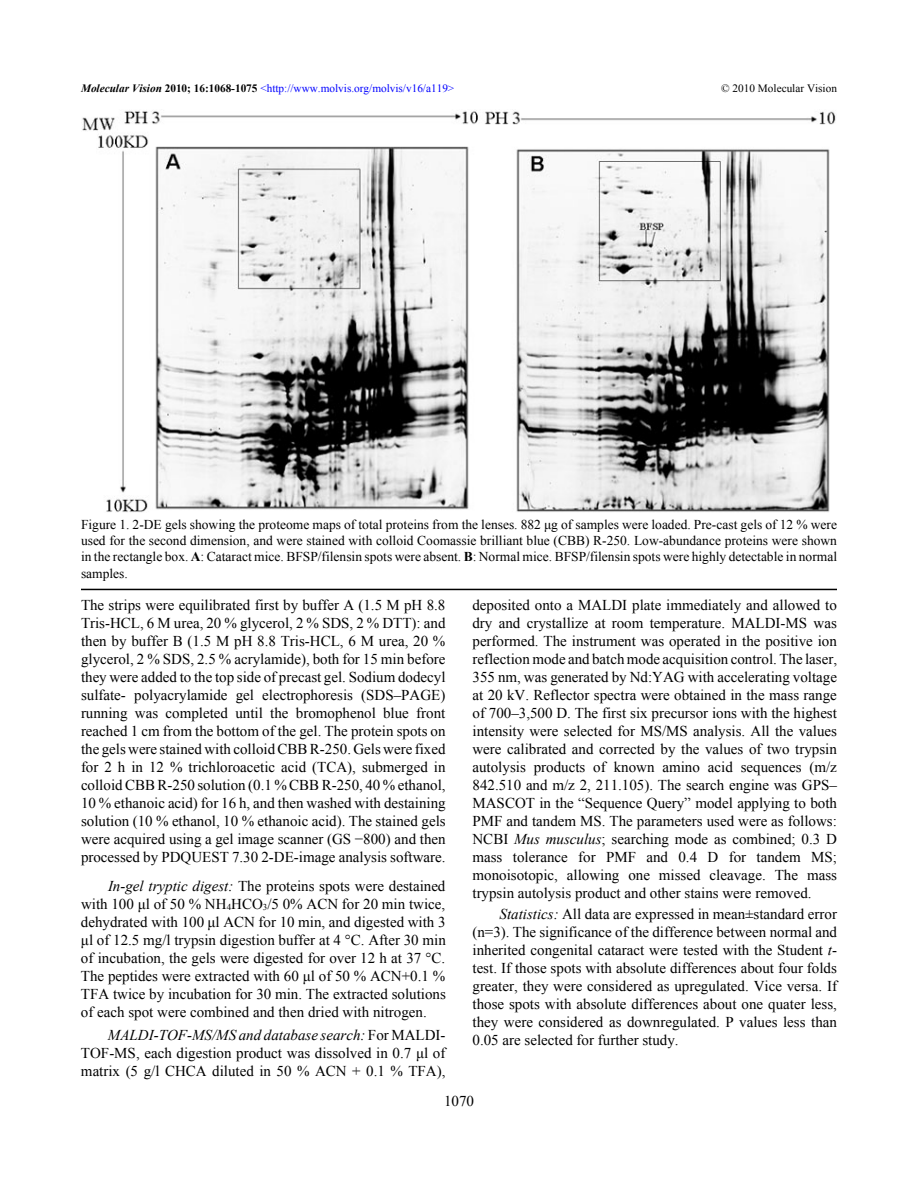
<style>
.page{position:relative;width:918px;height:1188px;background:#fff}
.page>*{position:absolute;margin:0;border:0;box-sizing:border-box;transform-origin:0 0}
.t1{font:15px/18px "Times New Roman";color:#000;text-align:justify}
.t2{font:13.5px/16.2px "Times New Roman";color:#000;text-align:justify}
.t3{font:11.25px "Times New Roman";color:#00f}
.t4{font:11.25px "Times New Roman";color:#000}
.s1{font-weight:700;font-style:italic;color:#000}
.s2{font-weight:700;color:#000}
.s3{font-weight:700}
.s4{font-style:italic}
.s5{font-size:9px}
</style>
<div class="page">
<img style="left:82px;top:110px;width:754px;height:402px">
<hr style="left:81px;top:589px;width:756px;height:1px;background:#000">
<p class="t3" style="left:81px;top:80px;width:375px"><span class="s1">Molecular Vision</span> <span class="s2">2010; 16:1068-1075</span> &lt;http://www.molvis.org/molvis/v16/a119&gt;</p>
<p class="t4" style="left:721px;top:80px;width:117px">© 2010 Molecular Vision</p>
<p class="t2" style="left:81px;top:516px;width:758px">Figure 1. 2-DE gels showing the proteome maps of total proteins from the lenses. 882 μg of samples were loaded. Pre-cast gels of 12 % were used for the second dimension, and were stained with colloid Coomassie brilliant blue (CBB) R-250. Low-abundance proteins were shown in the rectangle box. <span class="s3">A</span>: Cataract mice. BFSP/filensin spots were absent. <span class="s3">B</span>: Normal mice. BFSP/filensin spots were highly detectable in normal samples.</p>
<p class="t1" style="left:81px;top:596px;width:366px">The strips were equilibrated first by buffer A (1.5 M pH 8.8<br>Tris-HCL, 6 M urea, 20 % glycerol, 2 % SDS, 2 % DTT): and then by buffer B (1.5 M pH 8.8 Tris-HCL, 6 M urea, 20 % glycerol, 2 % SDS, 2.5 % acrylamide), both for 15 min before they were added to the top side of precast gel. Sodium dodecyl sulfate- polyacrylamide gel electrophoresis (SDS–PAGE) running was completed until the bromophenol blue front reached 1 cm from the bottom of the gel. The protein spots on the gels were stained with colloid CBB R-250. Gels were fixed for 2 h in 12 % trichloroacetic acid (TCA), submerged in colloid CBB R-250 solution (0.1 % CBB R-250, 40 % ethanol, 10 % ethanoic acid) for 16 h, and then washed with destaining solution (10 % ethanol, 10 % ethanoic acid). The stained gels were acquired using a gel image scanner (GS −800) and then processed by PDQUEST 7.30 2-DE-image analysis software.</p>
<p class="t1" style="left:81px;top:877px;width:366px;text-indent:27px"><span class="s4">In-gel tryptic digest:</span> The proteins spots were destained with 100 μl of 50 % NH<span class="s5">4</span>HCO<span class="s5">3</span>/5 0% ACN for 20 min twice, dehydrated with 100 μl ACN for 10 min, and digested with 3 μl of 12.5 mg/l trypsin digestion buffer at 4 °C. After 30 min of incubation, the gels were digested for over 12 h at 37 °C.<br>The peptides were extracted with 60 μl of 50 % ACN+0.1 % TFA twice by incubation for 30 min. The extracted solutions of each spot were combined and then dried with nitrogen.</p>
<p class="t1" style="left:81px;top:1026px;width:366px;text-indent:27px"><span class="s4">MALDI-TOF-MS/MS and database search:</span> For MALDI-TOF-MS, each digestion product was dissolved in 0.7 μl of matrix (5 g/l CHCA diluted in 50 % ACN + 0.1 % TFA),</p>
<p class="t1" style="left:472px;top:596px;width:366px">deposited onto a MALDI plate immediately and allowed to dry and crystallize at room temperature. MALDI-MS was performed. The instrument was operated in the positive ion reflection mode and batch mode acquisition control. The laser, 355 nm, was generated by Nd:YAG with accelerating voltage at 20 kV. Reflector spectra were obtained in the mass range of 700–3,500 D. The first six precursor ions with the highest intensity were selected for MS/MS analysis. All the values were calibrated and corrected by the values of two trypsin autolysis products of known amino acid sequences (m/z 842.510 and m/z 2, 211.105). The search engine was GPS– MASCOT in the “Sequence Query” model applying to both PMF and tandem MS. The parameters used were as follows:<br>NCBI <span class="s4">Mus musculus</span>; searching mode as combined; 0.3 D mass tolerance for PMF and 0.4 D for tandem MS; monoisotopic, allowing one missed cleavage. The mass trypsin autolysis product and other stains were removed.</p>
<p class="t1" style="left:472px;top:905px;width:366px;text-indent:27px"><span class="s4">Statistics:</span> All data are expressed in mean±standard error (n=3). The significance of the difference between normal and inherited congenital cataract were tested with the Student <span class="s4">t&shy;</span>test. If those spots with absolute differences about four folds greater, they were considered as upregulated. Vice versa. If those spots with absolute differences about one quater less, they were considered as downregulated. P values less than 0.05 are selected for further study.</p>
<p class="t1" style="left:444px;top:1092px;width:31px">1070</p>
</div>
